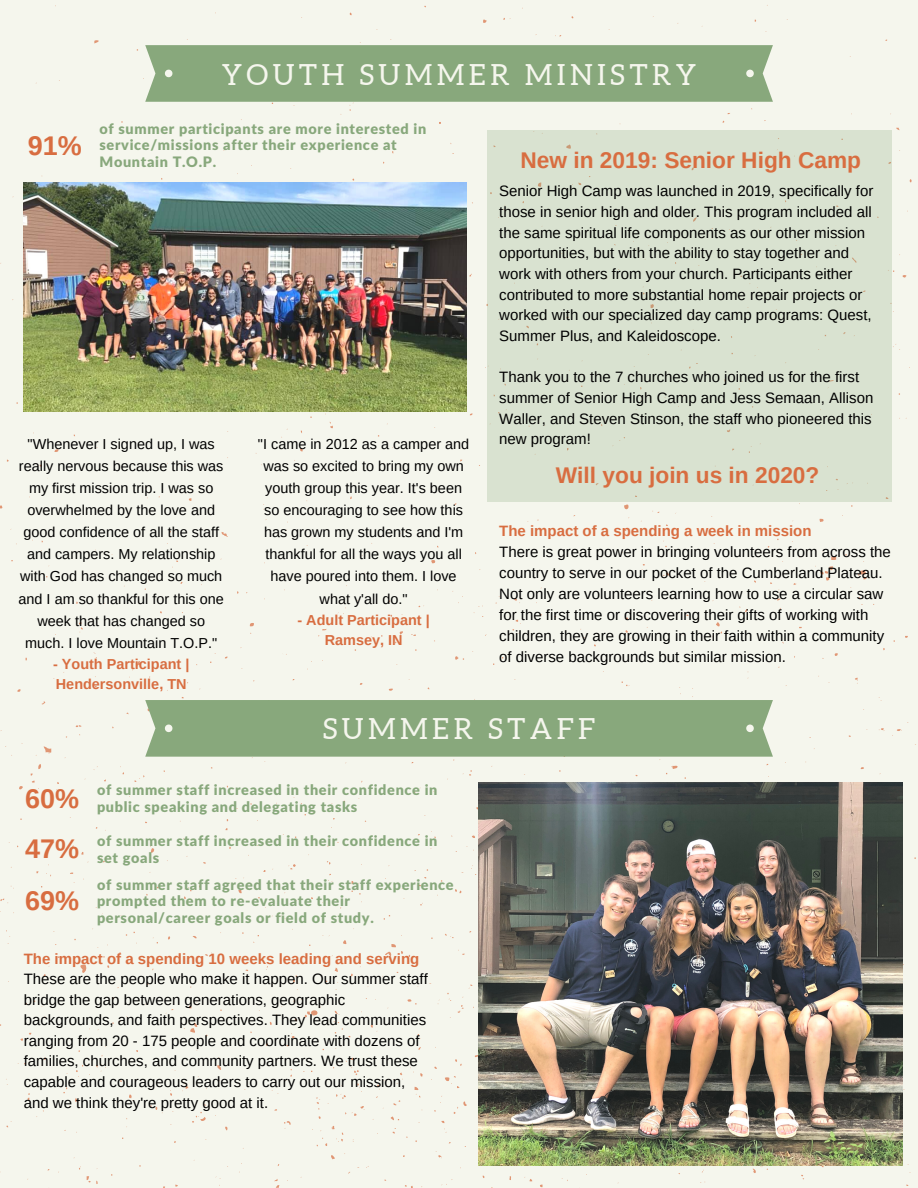
<style>
.page{position:relative;width:918px;height:1188px;background:#f5f6ed}
.page>*{position:absolute;margin:0;border:0;box-sizing:border-box;transform-origin:0 0}
.t1{font:29.1px "Aleo";letter-spacing:.15em;color:#f5f6ed}
.t2{font:700 27px "Arimo";color:#d86d40}
.t3{font:700 22.65px "Arimo";color:#d86d40}
.t4{font:15px/20.7px "Arimo";color:#000}
.t5{font:700 15px "Arimo";color:#d86d40}
.t6{font:14.4px/22px "Arimo";color:#000;text-align:center}
.t7{font:900 14.4px/16.6px "Lato Latin";letter-spacing:.045em;color:#88a87c}
.t8{font:700 14.4px/20.1px "Arimo";color:#d86d40}
</style>
<div class="page">
<div style="left:145px;top:45px;width:628px;height:57px;background:#88a87c"></div>
<div style="left:487px;top:130px;width:405px;height:371px;background:#d9e2d0"></div>
<img style="left:24px;top:183px;width:443px;height:228px">
<div style="left:145px;top:700px;width:628px;height:57px;background:#88a87c"></div>
<img style="left:478px;top:783px;width:424px;height:382px">
<h2 class="t2" style="left:28px;top:130px;width:56px">91%</h2>
<h1 class="t1" style="left:222px;top:58px;width:476px">YOUTH SUMMER MINISTRY</h1>
<p class="t7" style="left:99px;top:120px;width:328px">of summer participants are more interested in service/missions after their experience at<br>Mountain T.O.P.</p>
<h3 class="t3" style="left:521px;top:147px;width:342px">New in 2019: Senior High Camp</h3>
<p class="t6" style="left:19px;top:433px;width:207px">"Whenever I signed up, I was really nervous because this was my first mission trip. I was so overwhelmed by the love and good confidence of all the staff and campers. My relationship with God has changed so much and I am so thankful for this one week that has changed so much. I love Mountain T.O.P."</p>
<p class="t8" style="left:53px;top:654px;width:138px">- Youth Participant |<br>Hendersonville, TN</p>
<p class="t6" style="left:258px;top:433px;width:213px">"I came in 2012 as a camper and was so excited to bring my own youth group this year. It's been so encouraging to see how this has grown my students and I'm thankful for all the ways you all have poured into them. I love what y'all do."</p>
<p class="t8" style="left:297px;top:610px;width:134px;text-align:center">- Adult Participant |<br>Ramsey, IN</p>
<p class="t4" style="left:499px;top:181px;width:376px">Senior High Camp was launched in 2019, specifically for those in senior high and older. This program included all the same spiritual life components as our other mission opportunities, but with the ability to stay together and work with others from your church. Participants either contributed to more substantial home repair projects or worked with our specialized day camp programs: Quest, Summer Plus, and Kaleidoscope.</p>
<p class="t4" style="left:499px;top:367px;width:376px">Thank you to the 7 churches who joined us for the first summer of Senior High Camp and Jess Semaan, Allison Waller, and Steven Stinson, the staff who pioneered this new program!</p>
<h3 class="t3" style="left:556px;top:463px;width:265px">Will you join us in 2020?</h3>
<p class="t5" style="left:499px;top:523px;width:314px">The impact of a spending a week in mission</p>
<p class="t4" style="left:499px;top:542px;width:393px">There is great power in bringing volunteers from across the country to serve in our pocket of the Cumberland Plateau.<br>Not only are volunteers learning how to use a circular saw for the first time or discovering their gifts of working with children, they are growing in their faith within a community of diverse backgrounds but similar mission.</p>
<h1 class="t1" style="left:323px;top:713px;width:274px">SUMMER STAFF</h1>
<h2 class="t2" style="left:25px;top:783px;width:56px">60%</h2>
<p class="t7" style="left:97px;top:781px;width:342px">of summer staff increased in their confidence in public speaking and delegating tasks</p>
<h2 class="t2" style="left:25px;top:834px;width:56px">47%</h2>
<p class="t7" style="left:97px;top:832px;width:342px">of summer staff increased in their confidence in set goals</p>
<h2 class="t2" style="left:25px;top:886px;width:56px">69%</h2>
<p class="t7" style="left:97px;top:876px;width:358px">of summer staff agreed that their staff experience prompted them to re-evaluate their personal/career goals or field of study.</p>
<p class="t5" style="left:24px;top:950px;width:397px">The impact of a spending 10 weeks leading and serving</p>
<p class="t4" style="left:24px;top:969px;width:406px">These are the people who make it happen. Our summer staff bridge the gap between generations, geographic backgrounds, and faith perspectives. They lead communities ranging from 20 - 175 people and coordinate with dozens of families, churches, and community partners. We trust these capable and courageous leaders to carry out our mission, and we think they're pretty good at it.</p>
</div>
